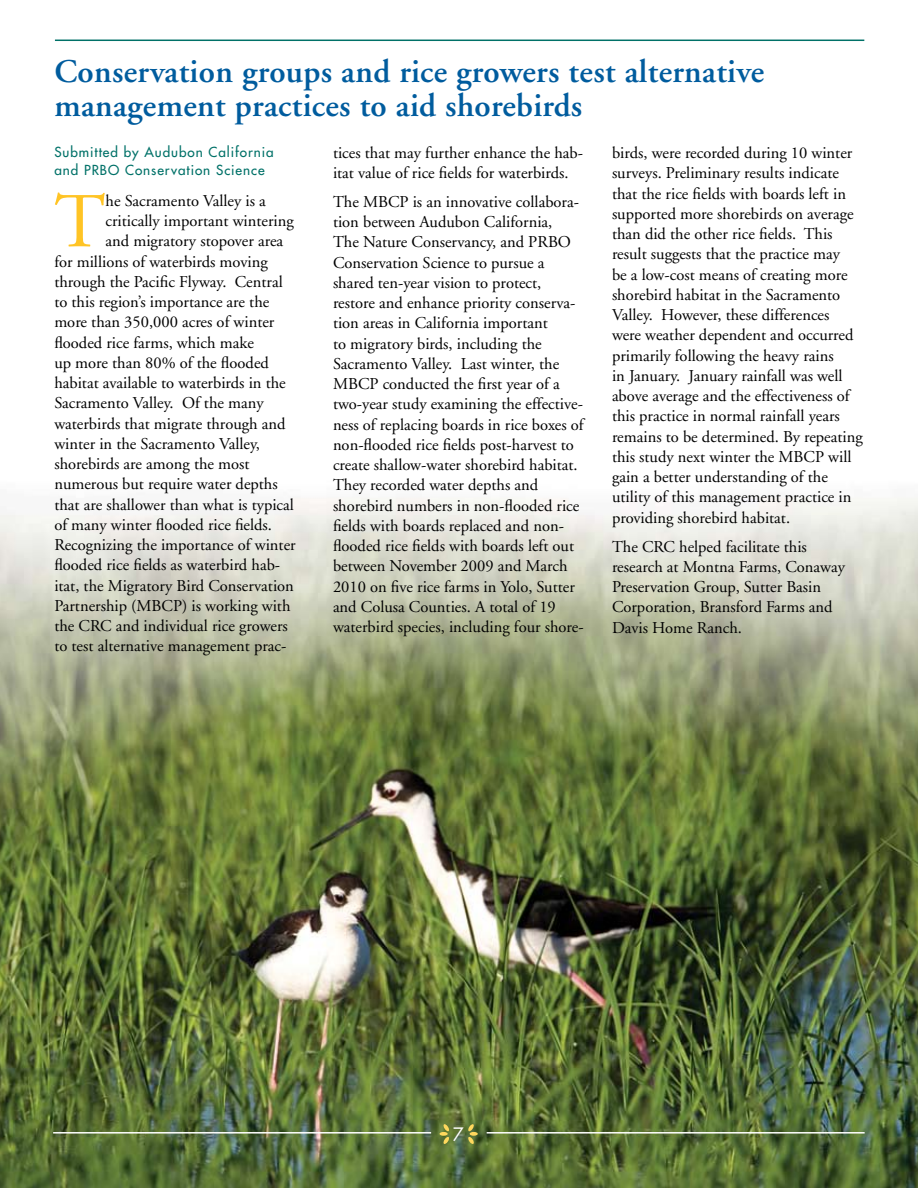
<style>
.page{position:relative;width:918px;height:1188px;background:#fff}
.page>*{position:absolute;margin:0;border:0;box-sizing:border-box;transform-origin:0 0}
.t1{font:77.55px "Adobe Garamond";color:#ffc425}
.t2{font:600 33px/34.5px "Adobe Garamond";letter-spacing:.01em;color:#005c9e}
.t3{font:18px "Futura";color:#fff}
.t4{font:16.5px/20.2px "Adobe Garamond";color:#000}
.t5{font:13.5px/18px "Futura";letter-spacing:.07em;color:#007168}
</style>
<div class="page">
<img style="left:0;top:497px;width:918px;height:691px">
<svg style="left:440px;top:1124px;width:9px;height:20px"></svg>
<svg style="left:468px;top:1124px;width:10px;height:20px"></svg>
<hr style="left:53px;top:1132px;width:378px;height:2px;background:#fff">
<hr style="left:487px;top:1132px;width:378px;height:2px;background:#fff">
<hr style="left:55px;top:40px;width:809px;height:1px;background:#007168">
<h2 class="t2" style="left:54px;top:55px;width:712px">Conservation groups and rice growers test alternative management practices to aid shorebirds</h2>
<p class="t5" style="left:54px;top:143px;width:221px">Submitted by Audubon California and PRBO Conservation Science</p>
<h1 class="t1" style="left:54px;top:180px;width:53px">T</h1>
<p class="t4" style="left:106px;top:191px;width:162px">he Sacramento Valley is a</p>
<p class="t4" style="left:333px;top:143px;width:252px">tices that may further enhance the hab&shy;itat value of rice fields for waterbirds.</p>
<p class="t4" style="left:333px;top:192px;width:252px">The MBCP is an innovative collabora&shy;tion between Audubon California,<br>The Nature Conservancy, and PRBO Conservation Science to pursue a shared ten-year vision to protect, restore and enhance priority conserva&shy;tion areas in California important<br>to migratory birds, including the Sacramento Valley. Last winter, the MBCP conducted the first year of a two-year study examining the effective&shy;ness of replacing boards in rice boxes of non-flooded rice fields post-harvest to create shallow-water shorebird habitat.<br>They recorded water depths and shorebird numbers in non-flooded rice fields with boards replaced and non&shy;flooded rice fields with boards left out between November 2009 and March 2010 on five rice farms in Yolo, Sutter and Colusa Counties. A total of 19 waterbird species, including four shore-</p>
<p class="t4" style="left:612px;top:143px;width:252px">birds, were recorded during 10 winter surveys. Preliminary results indicate that the rice fields with boards left in supported more shorebirds on average than did the other rice fields. This result suggests that the practice may<br>be a low-cost means of creating more shorebird habitat in the Sacramento Valley. However, these differences<br>were weather dependent and occurred primarily following the heavy rains<br>in January. January rainfall was well above average and the effectiveness of this practice in normal rainfall years remains to be determined. By repeating this study next winter the MBCP will gain a better understanding of the utility of this management practice in providing shorebird habitat.</p>
<p class="t4" style="left:612px;top:537px;width:235px">The CRC helped facilitate this research at Montna Farms, Conaway<br>Preservation Group, Sutter Basin<br>Corporation, Bransford Farms and<br>Davis Home Ranch.</p>
<p class="t4" style="left:106px;top:211px;width:190px">critically important wintering</p>
<p class="t4" style="left:106px;top:231px;width:179px">and migratory stopover area</p>
<p class="t4" style="left:54px;top:252px;width:215px">for millions of waterbirds moving</p>
<p class="t4" style="left:54px;top:272px;width:230px">through the Pacific Flyway. Central</p>
<p class="t4" style="left:54px;top:292px;width:217px">to this region’s importance are the</p>
<p class="t4" style="left:54px;top:312px;width:222px">more than 350,000 acres of winter</p>
<p class="t4" style="left:54px;top:333px;width:201px">flooded rice farms, which make</p>
<p class="t4" style="left:54px;top:353px;width:216px">up more than 80% of the flooded</p>
<p class="t4" style="left:54px;top:373px;width:233px">habitat available to waterbirds in the</p>
<p class="t4" style="left:54px;top:393px;width:211px">Sacramento Valley. Of the many</p>
<p class="t4" style="left:54px;top:414px;width:233px">waterbirds that migrate through and</p>
<p class="t4" style="left:54px;top:434px;width:207px">winter in the Sacramento Valley,</p>
<p class="t4" style="left:54px;top:454px;width:197px">shorebirds are among the most</p>
<p class="t4" style="left:54px;top:474px;width:225px">numerous but require water depths</p>
<p class="t4" style="left:54px;top:495px;width:241px">that are shallower than what is typical</p>
<p class="t4" style="left:54px;top:515px;width:219px">of many winter flooded rice fields.</p>
<p class="t4" style="left:54px;top:535px;width:243px">Recognizing the importance of winter</p>
<p class="t4" style="left:54px;top:555px;width:227px">flooded rice fields as waterbird hab-</p>
<p class="t4" style="left:54px;top:576px;width:241px">itat, the Migratory Bird Conservation</p>
<p class="t4" style="left:54px;top:596px;width:238px">Partnership (MBCP) is working with</p>
<p class="t4" style="left:54px;top:616px;width:235px">the CRC and individual rice growers</p>
<p class="t4" style="left:54px;top:636px;width:234px">to test alternative management prac-</p>
<p class="t3" style="left:453px;top:1122px;width:13px">7</p>
</div>
